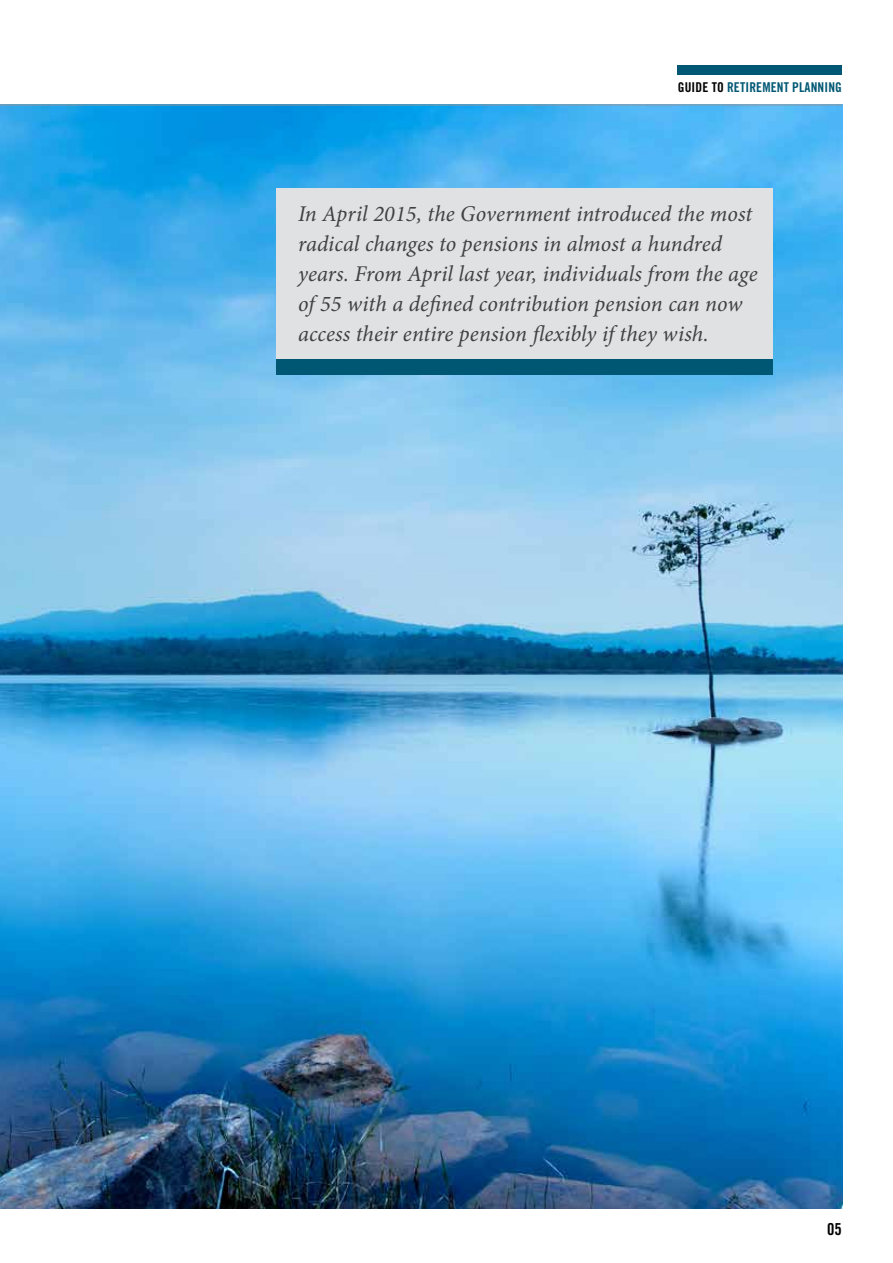
<style>
.page{position:relative;width:893px;height:1263px;background:#fff}
.page>*{position:absolute;margin:0;border:0;box-sizing:border-box;transform-origin:0 0}
.t1{font:italic 22.5px/30px "Minion Pro";letter-spacing:.005em;color:#414042}
.t2{font:16.5px "Trade Gothic Bold Cond Twenty";color:#000}
.t3{font:13.5px "Trade Gothic Bold Cond Twenty";letter-spacing:.01em;color:#005774}
.s1{color:#000}
</style>
<div class="page">
<img style="left:0;top:106px;width:842px;height:1103px">
<hr style="left:0;top:105px;width:842px;height:1px;background:#939598">
<div style="left:678px;top:66px;width:164px;height:9px;background:#005774"></div>
<div style="left:276px;top:188px;width:497px;height:171px;background:#e0e1e2"></div>
<div style="left:276px;top:359px;width:497px;height:15px;background:#005774"></div>
<p class="t3" style="left:678px;top:79px;width:166px"><span class="s1">GUIDE TO</span> RETIREMENT PLANNING</p>
<p class="t1" style="left:298px;top:199px;width:461px">In April 2015, the Government introduced the most radical changes to pensions in almost a hundred years. From April last year, individuals from the age of 55 with a defined contribution pension can now access their entire pension flexibly if they wish.</p>
<p class="t2" style="left:827px;top:1219px;width:16px">05</p>
</div>
